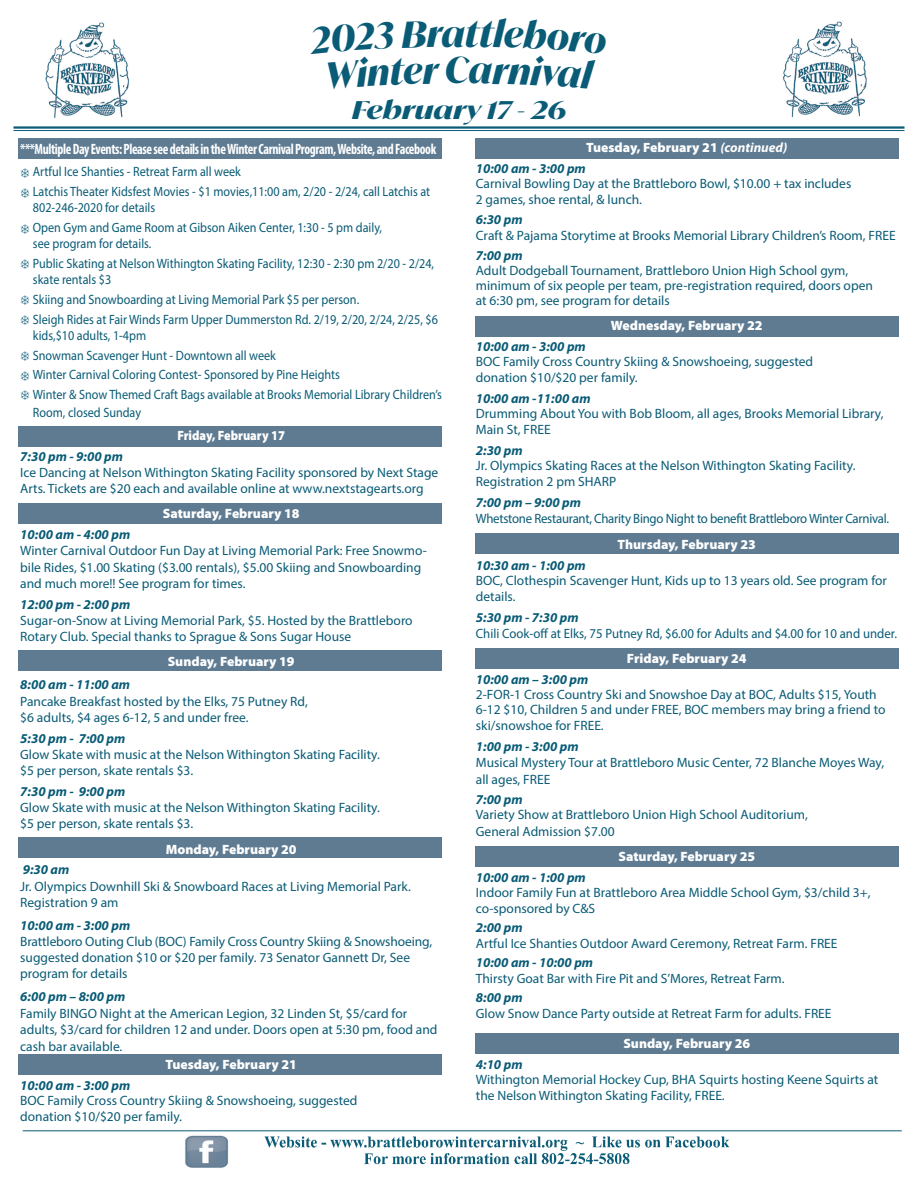
<style>
.page{position:relative;width:918px;height:1188px;background:#fff}
.page>*{position:absolute;margin:0;border:0;box-sizing:border-box;transform-origin:0 0}
.t1{font:italic 700 36px "Ivy Mode";color:#095b76}
.t2{font:italic 700 24.6px "Ivy Mode";color:#095b76;scale:1.22 1}
.t3{font:700 condensed 15px "Myriad Pro";letter-spacing:-.03em;color:#fff;scale:.9 1}
.t4{font:13.5px/16.2px "Myriad Pro";color:#095b76}
.t5{font:13.5px/19.6px "Myriad Pro";color:#095b76;scale:.9 1}
.t6{font:italic 700 13.5px "Myriad Pro";color:#095b76}
.t7{font:900 13.5px "Myriad Pro";color:#fff}
.t8{font:13.5px "Myriad Pro";letter-spacing:-.02em;color:#095b76;scale:.95 1}
.t9{font:13.5px "Myriad Pro";color:#095b76;scale:.95 1}
.t10{font:900 13.5px "Myriad Pro";color:#fff;scale:.9 1}
.s1{font-weight:700;font-style:italic}
</style>
<div class="page">
<div style="left:19px;top:138px;width:423px;height:20px;background:#5e7b92"></div>
<img style="left:185px;top:1135px;width:545px;height:33px">
<div style="left:475px;top:1034px;width:424px;height:20px;background:#5e7b92"></div>
<div style="left:19px;top:1055px;width:423px;height:20px;background:#5e7b92"></div>
<div style="left:475px;top:316px;width:424px;height:21px;background:#5e7b92"></div>
<div style="left:475px;top:533px;width:424px;height:21px;background:#5e7b92"></div>
<div style="left:475px;top:649px;width:424px;height:20px;background:#5e7b92"></div>
<div style="left:475px;top:846px;width:424px;height:21px;background:#5e7b92"></div>
<div style="left:19px;top:838px;width:423px;height:20px;background:#5e7b92"></div>
<div style="left:19px;top:651px;width:423px;height:20px;background:#5e7b92"></div>
<div style="left:19px;top:503px;width:423px;height:20px;background:#5e7b92"></div>
<div style="left:19px;top:426px;width:423px;height:20px;background:#5e7b92"></div>
<img style="left:783px;top:21px;width:84px;height:96px">
<img style="left:45px;top:22px;width:84px;height:96px">
<hr style="left:14px;top:126px;width:890px;height:3px;background:#095b76">
<hr style="left:14px;top:130px;width:890px;height:1px;background:#095b76">
<hr style="left:23px;top:1130px;width:879px;height:1px;background:#095b76">
<div style="left:475px;top:138px;width:424px;height:20px;background:#5e7b92"></div>
<h1 class="t1" style="left:441px;top:9px;width:26px">a</h1>
<h1 class="t1" style="left:445px;top:46px;width:26px">C</h1>
<h2 class="t2" style="left:352px;top:94px;width:177px">February 17 - 26</h2>
<p class="t3" style="left:20px;top:139px;width:464px">***Multiple Day Events: Please see details in the Winter Carnival Program, Website, and Facebook</p>
<p class="t5" style="left:33px;top:162px;width:443px">Artful Ice Shanties - Retreat Farm all week<br>Latchis Theater Kidsfest Movies - $1 movies,11:00 am, 2/20 - 2/24, call Latchis at</p>
<p class="t5" style="left:33px;top:198px;width:390px">802-246-2020 for details<br>Open Gym and Game Room at Gibson Aiken Center, 1:30 - 5 pm daily,</p>
<p class="t5" style="left:33px;top:234px;width:447px">see program for details.<br>Public Skating at Nelson Withington Skating Facility, 12:30 - 2:30 pm 2/20 - 2/24,</p>
<p class="t5" style="left:33px;top:270px;width:452px">skate rentals $3<br>Skiing and Snowboarding at Living Memorial Park $5 per person.<br>Sleigh Rides at Fair Winds Farm Upper Dummerston Rd. 2/19, 2/20, 2/24, 2/25, $6</p>
<p class="t5" style="left:33px;top:325px;width:456px">kids,$10 adults, 1-4pm<br>Snowman Scavenger Hunt - Downtown all week<br>Winter Carnival Coloring Contest- Sponsored by Pine Heights<br>Winter &amp; Snow Themed Craft Bags available at Brooks Memorial Library Children’s</p>
<p class="t5" style="left:33px;top:402px;width:122px">Room, closed Sunday</p>
<p class="t10" style="left:177px;top:426px;width:121px">Friday, February 17</p>
<p class="t6" style="left:20px;top:447px;width:104px">7:30 pm - 9:00 pm</p>
<p class="t4" style="left:20px;top:464px;width:420px">Ice Dancing at Nelson Withington Skating Facility sponsored by Next Stage<br>Arts. Tickets are $20 each and available online at www.nextstagearts.org</p>
<p class="t7" style="left:163px;top:505px;width:138px">Saturday, February 18</p>
<p class="t6" style="left:20px;top:526px;width:111px">10:00 am - 4:00 pm</p>
<p class="t4" style="left:20px;top:543px;width:408px">Winter Carnival Outdoor Fun Day at Living Memorial Park: Free Snowmo&shy;bile Rides, $1.00 Skating ($3.00 rentals), $5.00 Skiing and Snowboarding and much more!! See program for times.</p>
<p class="t6" style="left:20px;top:595px;width:112px">12:00 pm - 2:00 pm</p>
<p class="t4" style="left:20px;top:612px;width:394px">Sugar-on-Snow at Living Memorial Park, $5. Hosted by the Brattleboro<br>Rotary Club. Special thanks to Sprague &amp; Sons Sugar House</p>
<p class="t7" style="left:168px;top:653px;width:128px">Sunday, February 19</p>
<p class="t6" style="left:20px;top:676px;width:111px">8:00 am - 11:00 am</p>
<p class="t4" style="left:20px;top:693px;width:289px">Pancake Breakfast hosted by the Elks, 75 Putney Rd, $6 adults, $4 ages 6-12, 5 and under free.</p>
<p class="t6" style="left:20px;top:729px;width:107px">5:30 pm - 7:00 pm</p>
<p class="t4" style="left:20px;top:746px;width:361px">Glow Skate with music at the Nelson Withington Skating Facility. $5 per person, skate rentals $3.</p>
<p class="t6" style="left:20px;top:782px;width:107px">7:30 pm - 9:00 pm</p>
<p class="t4" style="left:20px;top:799px;width:361px">Glow Skate with music at the Nelson Withington Skating Facility. $5 per person, skate rentals $3.</p>
<p class="t7" style="left:166px;top:840px;width:132px">Monday, February 20</p>
<p class="t6" style="left:23px;top:861px;width:48px">9:30 am</p>
<p class="t4" style="left:20px;top:878px;width:392px">Jr. Olympics Downhill Ski &amp; Snowboard Races at Living Memorial Park.<br>Registration 9 am</p>
<p class="t6" style="left:20px;top:916px;width:111px">10:00 am - 3:00 pm</p>
<p class="t4" style="left:20px;top:933px;width:413px">Brattleboro Outing Club (BOC) Family Cross Country Skiing &amp; Snowshoeing, suggested donation $10 or $20 per family. 73 Senator Gannett Dr, See program for details</p>
<p class="t6" style="left:20px;top:988px;width:107px">6:00 pm – 8:00 pm</p>
<p class="t4" style="left:20px;top:1005px;width:419px">Family BINGO Night at the American Legion, 32 Linden St, $5/card for adults, $3/card for children 12 and under. Doors open at 5:30 pm, food and cash bar available.</p>
<p class="t7" style="left:165px;top:1056px;width:133px">Tuesday, February 21</p>
<p class="t6" style="left:20px;top:1077px;width:111px">10:00 am - 3:00 pm</p>
<p class="t4" style="left:20px;top:1092px;width:339px">BOC Family Cross Country Skiing &amp; Snowshoeing, suggested donation $10/$20 per family.</p>
<p class="t7" style="left:586px;top:139px;width:203px">Tuesday, February 21 <span class="s1">(continued)</span></p>
<p class="t6" style="left:476px;top:160px;width:111px">10:00 am - 3:00 pm</p>
<p class="t4" style="left:476px;top:175px;width:377px">Carnival Bowling Day at the Brattleboro Bowl, $10.00 + tax includes<br>2 games, shoe rental, &amp; lunch.</p>
<p class="t6" style="left:476px;top:211px;width:48px">6:30 pm</p>
<p class="t4" style="left:476px;top:227px;width:421px">Craft &amp; Pajama Storytime at Brooks Memorial Library Children’s Room, FREE</p>
<p class="t6" style="left:476px;top:247px;width:48px">7:00 pm</p>
<p class="t4" style="left:476px;top:263px;width:399px;line-height:15px">Adult Dodgeball Tournament, Brattleboro Union High School gym, minimum of six people per team, pre-registration required, doors open at 6:30 pm, see program for details</p>
<p class="t7" style="left:611px;top:317px;width:153px">Wednesday, February 22</p>
<p class="t6" style="left:476px;top:338px;width:111px">10:00 am - 3:00 pm</p>
<p class="t4" style="left:476px;top:353px;width:339px">BOC Family Cross Country Skiing &amp; Snowshoeing, suggested donation $10/$20 per family.</p>
<p class="t6" style="left:476px;top:390px;width:116px">10:00 am -11:00 am</p>
<p class="t4" style="left:476px;top:405px;width:409px">Drumming About You with Bob Bloom, all ages, Brooks Memorial Library,<br>Main St, FREE</p>
<p class="t6" style="left:476px;top:442px;width:48px">2:30 pm</p>
<p class="t4" style="left:476px;top:457px;width:381px">Jr. Olympics Skating Races at the Nelson Withington Skating Facility.<br>Registration 2 pm SHARP</p>
<p class="t6" style="left:476px;top:494px;width:107px">7:00 pm – 9:00 pm</p>
<p class="t8" style="left:476px;top:510px;width:437px">Whetstone Restaurant, Charity Bingo Night to benefit Brattleboro Winter Carnival.</p>
<p class="t7" style="left:618px;top:535px;width:140px">Thursday, February 23</p>
<p class="t6" style="left:476px;top:556px;width:111px">10:30 am - 1:00 pm</p>
<p class="t4" style="left:476px;top:572px;width:413px">BOC, Clothespin Scavenger Hunt, Kids up to 13 years old. See program for details.</p>
<p class="t6" style="left:476px;top:608px;width:104px">5:30 pm - 7:30 pm</p>
<p class="t9" style="left:476px;top:625px;width:445px">Chili Cook-off at Elks, 75 Putney Rd, $6.00 for Adults and $4.00 for 10 and under.</p>
<p class="t7" style="left:627px;top:650px;width:121px">Friday, February 24</p>
<p class="t6" style="left:476px;top:671px;width:114px">10:00 am – 3:00 pm</p>
<p class="t4" style="left:476px;top:687px;width:411px;line-height:15.6px">2-FOR-1 Cross Country Ski and Snowshoe Day at BOC, Adults $15, Youth<br>6-12 $10, Children 5 and under FREE, BOC members may bring a friend to ski/snowshoe for FREE.</p>
<p class="t6" style="left:476px;top:738px;width:104px">1:00 pm - 3:00 pm</p>
<p class="t4" style="left:476px;top:754px;width:410px">Musical Mystery Tour at Brattleboro Music Center, 72 Blanche Moyes Way, all ages, FREE</p>
<p class="t6" style="left:476px;top:791px;width:48px">7:00 pm</p>
<p class="t4" style="left:476px;top:806px;width:334px">Variety Show at Brattleboro Union High School Auditorium,<br>General Admission $7.00</p>
<p class="t7" style="left:618px;top:847px;width:138px">Saturday, February 25</p>
<p class="t6" style="left:476px;top:868px;width:111px">10:00 am - 1:00 pm</p>
<p class="t4" style="left:476px;top:884px;width:396px">Indoor Family Fun at Brattleboro Area Middle School Gym, $3/child 3+, co-sponsored by C&amp;S</p>
<p class="t6" style="left:476px;top:918px;width:48px">2:00 pm</p>
<p class="t4" style="left:476px;top:935px;width:363px">Artful Ice Shanties Outdoor Award Ceremony, Retreat Farm. FREE</p>
<p class="t6" style="left:476px;top:954px;width:119px">10:00 am - 10:00 pm</p>
<p class="t4" style="left:476px;top:970px;width:310px">Thirsty Goat Bar with Fire Pit and S’Mores, Retreat Farm.</p>
<p class="t6" style="left:476px;top:989px;width:48px">8:00 pm</p>
<p class="t4" style="left:476px;top:1005px;width:357px">Glow Snow Dance Party outside at Retreat Farm for adults. FREE</p>
<p class="t7" style="left:623px;top:1034px;width:128px">Sunday, February 26</p>
<p class="t6" style="left:476px;top:1055px;width:48px">4:10 pm</p>
<p class="t4" style="left:476px;top:1071px;width:404px">Withington Memorial Hockey Cup, BHA Squirts hosting Keene Squirts at the Nelson Withington Skating Facility, FREE.</p>
</div>
